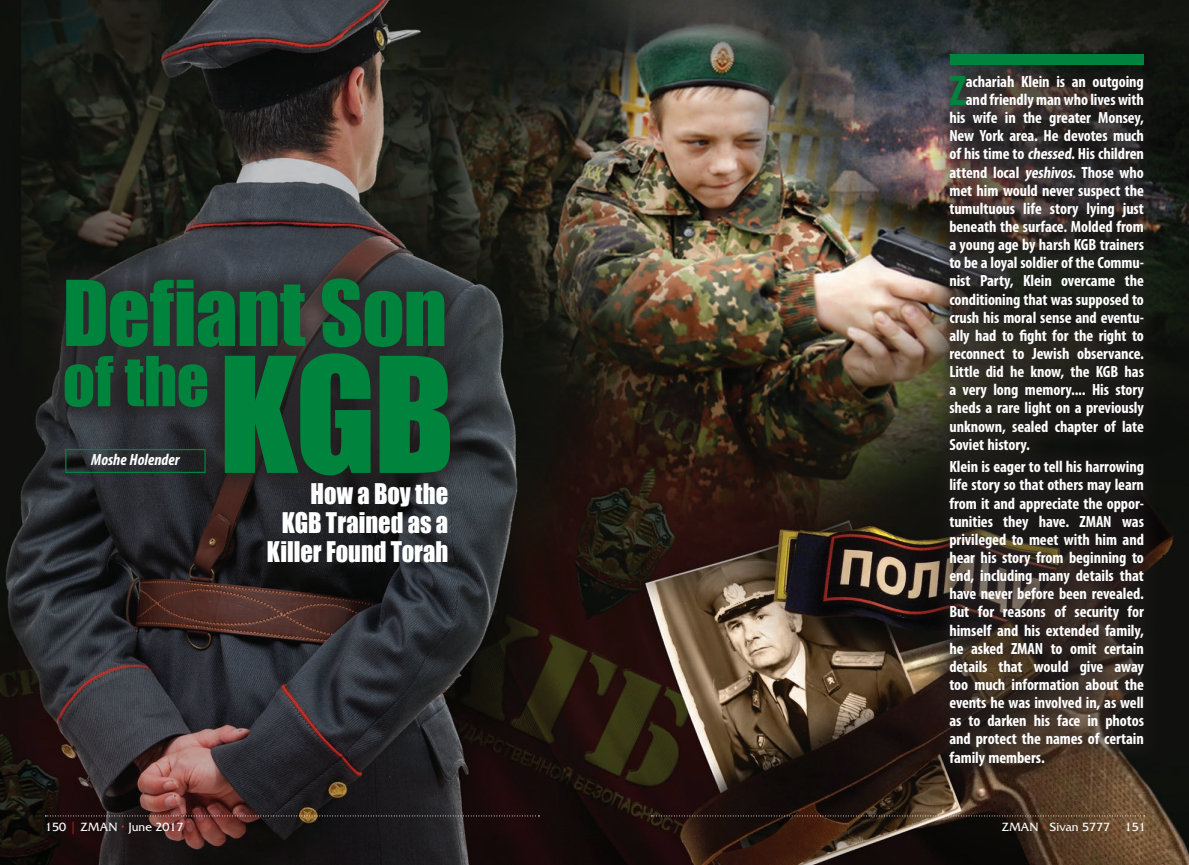
<style>
.page{position:relative;width:1189px;height:865px;background:#fff}
.page>*{position:absolute;margin:0;border:0;box-sizing:border-box;transform-origin:0 0}
.t1{font:148px "Impact";color:#00843d}
.t2{font:83.62px "Impact";letter-spacing:-.01em;color:#00843d}
.t3{font:63.62px "Impact";color:#00843d}
.t4{font:700 condensed 43.12px "Myriad Pro";color:#00843d}
.t5{font:26.12px/28.8px "Impact";color:#fff;text-align:right;scale:.94 1}
.t6{font:700 condensed 16.25px/18.1px "Myriad Pro";letter-spacing:-.005em;color:#fff;text-align:justify}
.t7{font:italic 700 condensed 16.25px "Myriad Pro";color:#fff}
.t8{font:12.5px "Friz Quadrata";color:#fff}
.s1{color:#d1232a}
</style>
<div class="page">
<img style="left:0;top:0;width:1188px;height:864px">
<div style="left:40px;top:254px;width:434px;height:244px;background:#231f20;opacity:.7"></div>
<div style="left:65px;top:448px;width:141px;height:24px;border:1px solid #00843d"></div>
<div style="left:930px;top:56px;width:232px;height:728px;background:#231f20;opacity:.85"></div>
<div style="left:950px;top:54px;width:193px;height:11px;background:#00843d"></div>
<svg style="left:45px;top:815px;width:494px;height:1px"></svg>
<svg style="left:651px;top:815px;width:493px;height:1px"></svg>
<h2 class="t2" style="left:63px;top:248px;width:386px">Defiant Son</h2>
<h3 class="t3" style="left:63px;top:331px;width:148px">of the</h3>
<h1 class="t1" style="left:219px;top:300px;width:237px">KGB</h1>
<h3 class="t5" style="left:267px;top:478px;width:194px">How a Boy the<br>KGB Trained as a<br>Killer Found Torah</h3>
<p class="t7" style="left:91px;top:449px;width:90px">Moshe Holender</p>
<h3 class="t4" style="left:949px;top:64px;width:18px">Z</h3>
<p class="t6" style="left:965px;top:72px;width:179px">achariah Klein is an outgoing</p>
<p class="t6" style="left:965px;top:90px;width:179px">and friendly man who lives with</p>
<p class="t6" style="left:949px;top:108px;width:196px">his wife in the greater Monsey,</p>
<p class="t6" style="left:949px;top:126px;width:196px">New York area. He devotes much</p>
<p class="t6" style="left:949px;top:144px;width:196px">of his time to chessed. His children</p>
<p class="t6" style="left:949px;top:163px;width:196px">attend local yeshivos. Those who</p>
<p class="t6" style="left:949px;top:181px;width:196px">met him would never suspect the</p>
<p class="t6" style="left:949px;top:199px;width:196px">tumultuous life story lying just</p>
<p class="t6" style="left:949px;top:217px;width:196px">beneath the surface. Molded from</p>
<p class="t6" style="left:949px;top:235px;width:196px">a young age by harsh KGB trainers</p>
<p class="t6" style="left:949px;top:253px;width:196px">to be a loyal soldier of the Commu-</p>
<p class="t6" style="left:949px;top:271px;width:196px">nist Party, Klein overcame the</p>
<p class="t6" style="left:949px;top:289px;width:196px">conditioning that was supposed to</p>
<p class="t6" style="left:949px;top:308px;width:196px">crush his moral sense and eventu-</p>
<p class="t6" style="left:949px;top:326px;width:196px">ally had to fight for the right to</p>
<p class="t6" style="left:949px;top:344px;width:196px">reconnect to Jewish observance.</p>
<p class="t6" style="left:949px;top:362px;width:196px">Little did he know, the KGB has</p>
<p class="t6" style="left:949px;top:380px;width:196px">a very long memory.... His story</p>
<p class="t6" style="left:949px;top:398px;width:196px">sheds a rare light on a previously</p>
<p class="t6" style="left:949px;top:416px;width:196px">unknown, sealed chapter of late</p>
<p class="t6" style="left:949px;top:434px;width:82px">Soviet history.</p>
<p class="t6" style="left:949px;top:457px;width:196px">Klein is eager to tell his harrowing life story so that others may learn from it and appreciate the oppor&shy;tunities they have. ZMAN was privileged to meet with him and hear his story from beginning to end, including many details that have never before been revealed.<br>But for reasons of security for himself and his extended family, he asked ZMAN to omit certain details that would give away too much information about the events he was involved in, as well as to darken his face in photos and protect the names of certain family members.</p>
<p class="t8" style="left:45px;top:819px;width:140px">150 <span class="s1">|</span> ZMAN <span class="s1">•</span> June 2017</p>
<p class="t8" style="left:1001px;top:819px;width:145px">ZMAN <span class="s1">•</span> Sivan 5777 <span class="s1">|</span> 151</p>
</div>
